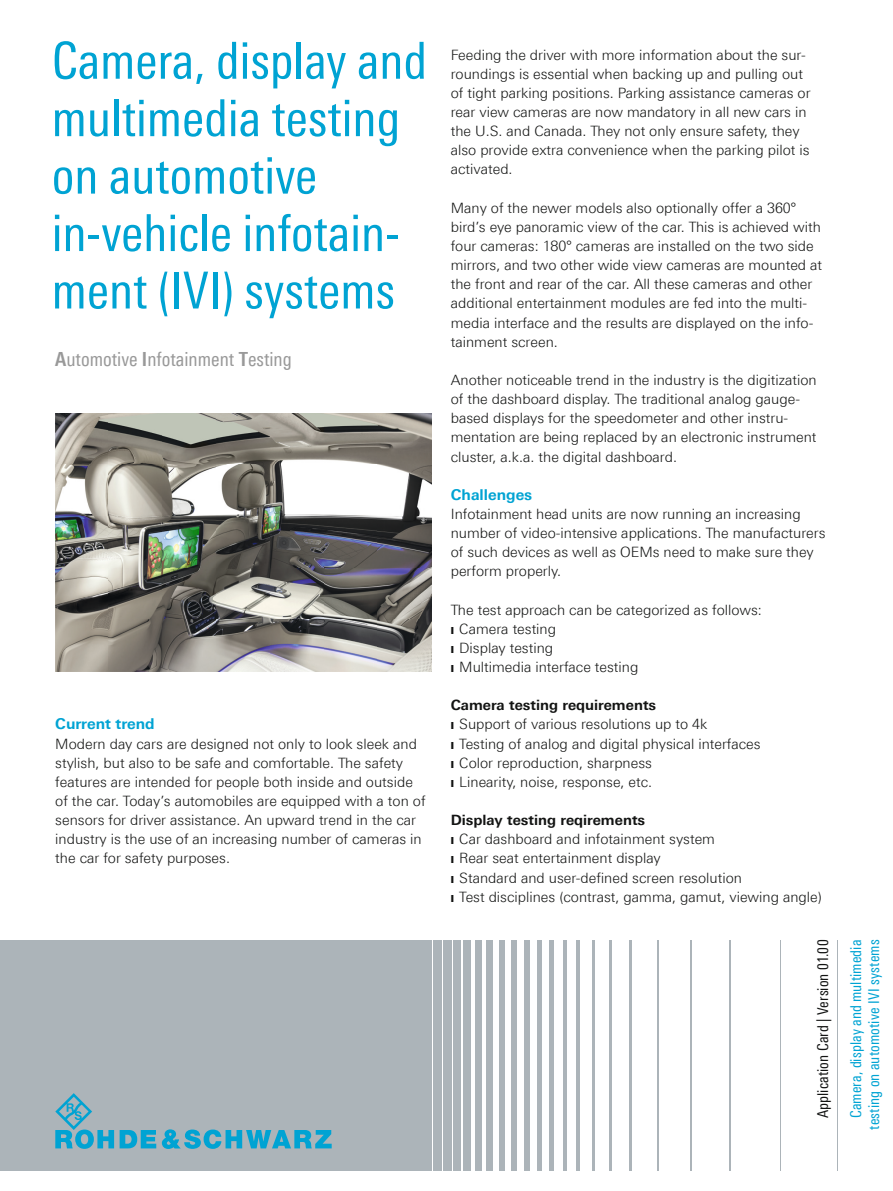
<style>
.page{position:relative;width:893px;height:1191px;background:#fff}
.page>*{position:absolute;margin:0;border:0;box-sizing:border-box;transform-origin:0 0}
.t1{font:51px/57.4px "Linotype Univers 420 Cn";color:#00a3d3}
.t2{font:19.5px "Linotype Univers 420 Cn";color:#999}
.t3{font:15px/18px "Linotype Univers 420 Cn";letter-spacing:.005em;color:#00a3d3;text-align:right}
.t4{font:15px "Linotype Univers 420 Cn";letter-spacing:.005em;color:#131413}
.t5{font:700 15px "Linotype Univers 630";color:#00a3d3}
.t6{font:300 14.25px/19.2px "Linotype Univers 330";color:#131413}
.t7{font:700 14.25px "Linotype Univers 630";color:#131413}
.s1{font-family:"Linotype Univers 620 Cn";font-weight:700}
</style>
<div class="page">
<div style="left:0;top:940px;width:432px;height:230px;background:#acb4b9"></div>
<div style="left:433px;top:940px;width:9px;height:230px;background:#acb4b9"></div>
<div style="left:443px;top:940px;width:8px;height:230px;background:#acb4b9"></div>
<div style="left:453px;top:940px;width:8px;height:230px;background:#acb4b9"></div>
<div style="left:464px;top:940px;width:7px;height:230px;background:#acb4b9"></div>
<div style="left:475px;top:940px;width:6px;height:230px;background:#acb4b9"></div>
<div style="left:487px;top:940px;width:6px;height:230px;background:#acb4b9"></div>
<div style="left:499px;top:940px;width:6px;height:230px;background:#acb4b9"></div>
<div style="left:511px;top:940px;width:6px;height:230px;background:#acb4b9"></div>
<div style="left:524px;top:940px;width:5px;height:230px;background:#acb4b9"></div>
<hr style="left:537px;top:940px;width:4px;height:230px;background:#acb4b9">
<hr style="left:550px;top:940px;width:4px;height:230px;background:#acb4b9">
<hr style="left:563px;top:940px;width:4px;height:230px;background:#acb4b9">
<hr style="left:576px;top:940px;width:4px;height:230px;background:#acb4b9">
<hr style="left:592px;top:940px;width:3px;height:230px;background:#acb4b9">
<hr style="left:609px;top:940px;width:3px;height:230px;background:#acb4b9">
<hr style="left:630px;top:940px;width:2px;height:230px;background:#acb4b9">
<hr style="left:658px;top:940px;width:1px;height:230px;background:#acb4b9">
<hr style="left:690px;top:940px;width:2px;height:230px;background:#acb4b9">
<hr style="left:730px;top:940px;width:1px;height:230px;background:#acb4b9">
<hr style="left:780px;top:940px;width:1px;height:230px;background:#acb4b9">
<hr style="left:837px;top:940px;width:1px;height:230px;background:#acb4b9">
<svg style="left:120px;top:1130px;width:36px;height:18px"></svg>
<svg style="left:55px;top:1093px;width:59px;height:56px"></svg>
<svg style="left:162px;top:1129px;width:170px;height:20px"></svg>
<img style="left:55px;top:413px;width:377px;height:258px">
<h1 class="t1" style="left:52px;top:32px;width:377px">Camera, display and multimedia testing on automotive in-vehicle infotain&shy;ment (IVI) systems</h1>
<h2 class="t2" style="left:55px;top:347px;width:238px"><span class="s1">A</span>utomotive <span class="s1">I</span>nfotainment <span class="s1">T</span>esting</h2>
<p class="t5" style="left:55px;top:715px;width:101px">Current trend</p>
<p class="t6" style="left:55px;top:734px;width:372px">Modern day cars are designed not only to look sleek and stylish, but also to be safe and comfortable. The safety features are intended for people both inside and outside of the car. Today’s automobiles are equipped with a ton of sensors for driver assistance. An upward trend in the car industry is the use of an increasing number of cameras in the car for safety purposes.</p>
<p class="t6" style="left:451px;top:45px;width:361px">Feeding the driver with more information about the sur&shy;roundings is essential when backing up and pulling out of tight parking positions. Parking assistance cameras or rear view cameras are now mandatory in all new cars in the U.S. and Canada. They not only ensure safety, they also provide extra convenience when the parking pilot is activated.</p>
<p class="t6" style="left:451px;top:198px;width:373px">Many of the newer models also optionally offer a 360° bird’s eye panoramic view of the car. This is achieved with four cameras: 180° cameras are installed on the two side mirrors, and two other wide view cameras are mounted at the front and rear of the car. All these cameras and other additional entertainment modules are fed into the multi&shy;media interface and the results are displayed on the info&shy;tainment screen.</p>
<p class="t6" style="left:451px;top:370px;width:367px">Another noticeable trend in the industry is the digitization of the dashboard display. The traditional analog gauge&shy;based displays for the speedometer and other instru&shy;mentation are being replaced by an electronic instrument cluster, a.k.a. the digital dashboard.</p>
<p class="t5" style="left:451px;top:485px;width:83px">Challenges</p>
<p class="t6" style="left:451px;top:504px;width:376px">Infotainment head units are now running an increasing number of video-intensive applications. The manufacturers of such devices as well as OEMs need to make sure they perform properly.</p>
<p class="t6" style="left:451px;top:600px;width:313px">The test approach can be categorized as follows: ❙ Camera testing<br>❙ Display testing<br>❙ Multimedia interface testing</p>
<p class="t7" style="left:451px;top:697px;width:207px">Camera testing requirements</p>
<p class="t6" style="left:451px;top:714px;width:311px">❙ Support of various resolutions up to 4k<br>❙ Testing of analog and digital physical interfaces ❙ Color reproduction, sharpness<br>❙ Linearity, noise, response, etc.</p>
<p class="t7" style="left:451px;top:811px;width:196px">Display testing reqirements</p>
<p class="t6" style="left:451px;top:829px;width:373px">❙ Car dashboard and infotainment system<br>❙ Rear seat entertainment display<br>❙ Standard and user-defined screen resolution<br>❙ Test disciplines (contrast, gamma, gamut, viewing angle)</p>
<p class="t4" style="left:814px;top:1118px;width:180px;rotate:-90deg">Application Card | Version 01.00</p>
<p class="t3" style="left:847px;top:1129px;width:191px;rotate:-90deg">Camera, display and multimedia testing on automotive IVI systems</p>
</div>
